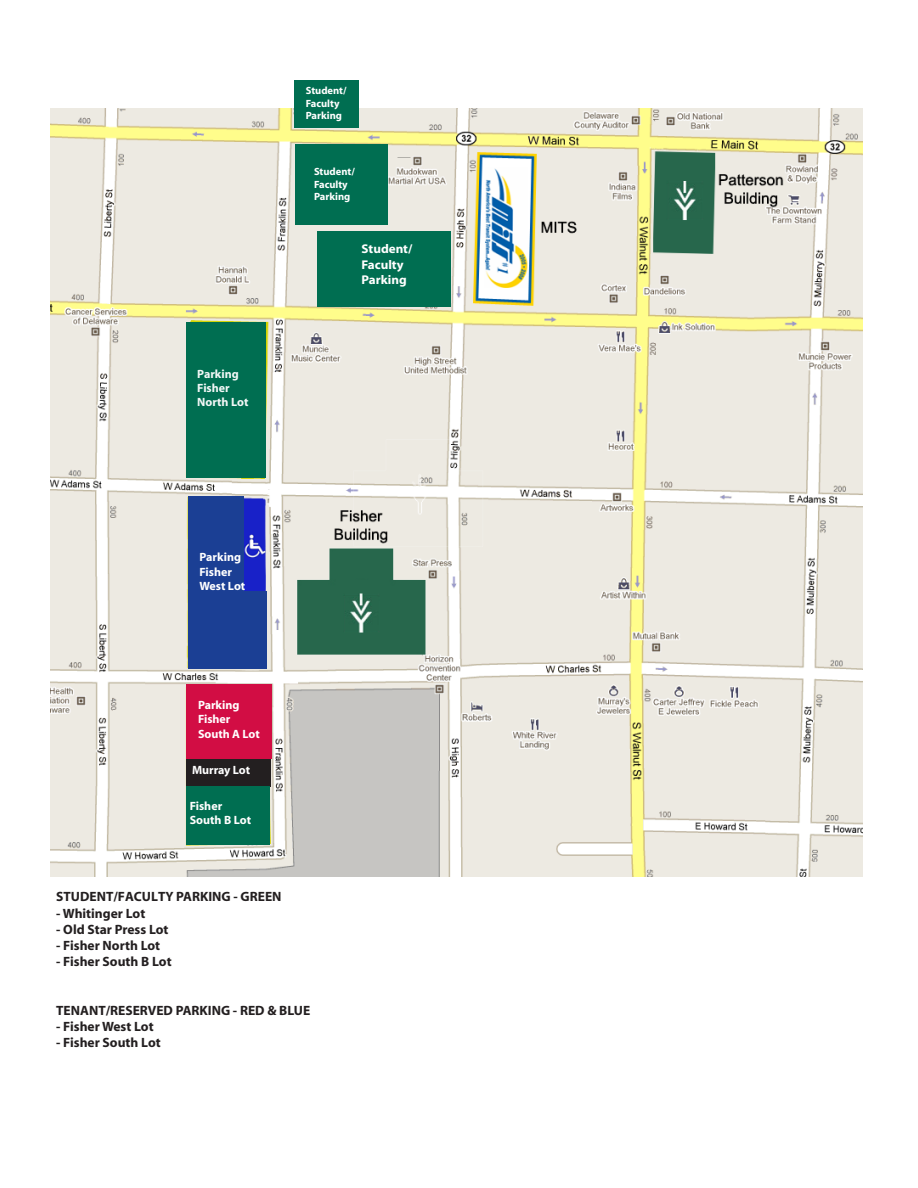
<style>
.page{position:relative;width:918px;height:1188px;background:#fff}
.page>*{position:absolute;margin:0;border:0;box-sizing:border-box;transform-origin:0 0}
.t1{font:700 13.5px "Myriad";color:#231f20}
.t2{font:700 12.6px/15.1px "Myriad";color:#fff}
.t3{font:700 12px/14.4px "Myriad";color:#fff}
.t4{font:700 12px/14.4px "Myriad";color:#f3f8f7}
.t5{font:700 10.5px/12.6px "Myriad";color:#fff}
</style>
<div class="page">
<img style="left:50px;top:108px;width:813px;height:768px">
<div style="left:186px;top:322px;width:80px;height:156px;background:#006e51"></div>
<div style="left:188px;top:496px;width:56px;height:173px;background:#1b3f94"></div>
<div style="left:242px;top:591px;width:25px;height:77px;background:#1b3f94"></div>
<div style="left:186px;top:685px;width:86px;height:74px;background:#d20d44"></div>
<div style="left:186px;top:759px;width:85px;height:28px;background:#231f20"></div>
<div style="left:186px;top:787px;width:84px;height:58px;background:#006e51"></div>
<div style="left:317px;top:231px;width:134px;height:76px;background:#006e51"></div>
<div style="left:295px;top:80px;width:64px;height:48px;background:#006e51"></div>
<div style="left:295px;top:144px;width:92px;height:81px;background:#006e51"></div>
<p class="t5" style="left:306px;top:84px;width:42px">Student/<br>Faculty<br>Parking</p>
<p class="t5" style="left:314px;top:165px;width:42px">Student/<br>Faculty<br>Parking</p>
<p class="t4" style="left:197px;top:367px;width:53px">Parking<br>Fisher<br>North Lot</p>
<p class="t2" style="left:362px;top:242px;width:52px">Student/<br>Faculty<br>Parking</p>
<p class="t3" style="left:200px;top:550px;width:47px">Parking<br>Fisher<br>West Lot</p>
<p class="t3" style="left:198px;top:698px;width:63px">Parking<br>Fisher<br>South A Lot</p>
<p class="t3" style="left:192px;top:763px;width:60px">Murray Lot</p>
<p class="t3" style="left:190px;top:799px;width:63px">Fisher<br>South B Lot</p>
<p class="t1" style="left:56px;top:890px;width:227px">STUDENT/FACULTY PARKING - GREEN</p>
<p class="t1" style="left:56px;top:906px;width:91px">- Whitinger Lot</p>
<p class="t1" style="left:56px;top:922px;width:114px">- Old Star Press Lot</p>
<p class="t1" style="left:56px;top:938px;width:106px">- Fisher North Lot</p>
<p class="t1" style="left:56px;top:955px;width:117px">- Fisher South B Lot</p>
<p class="t1" style="left:56px;top:1003px;width:256px">TENANT/RESERVED PARKING - RED &amp; BLUE</p>
<p class="t1" style="left:56px;top:1019px;width:99px">- Fisher West Lot</p>
<p class="t1" style="left:56px;top:1036px;width:106px">- Fisher South Lot</p>
</div>
